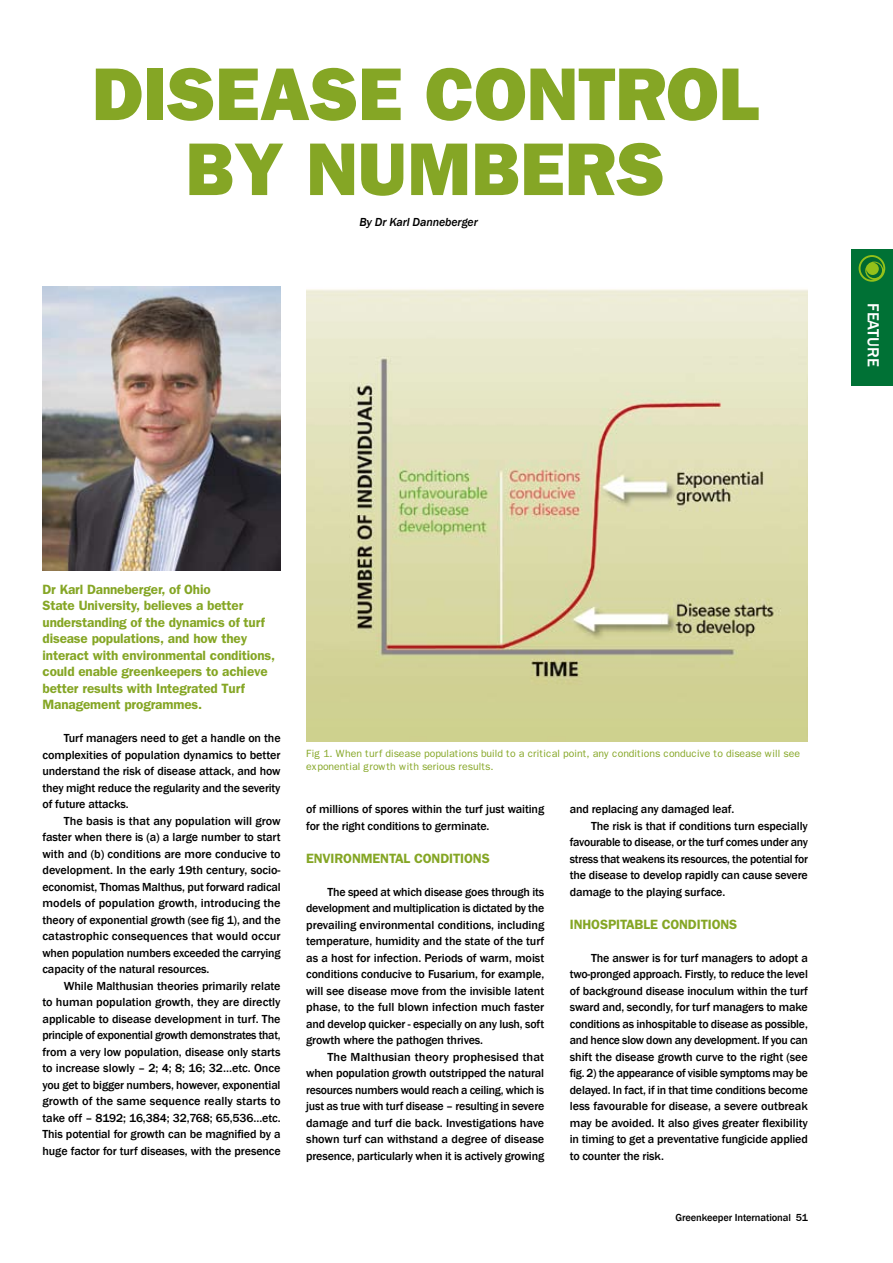
<style>
.page{position:relative;width:893px;height:1263px;background:#fff}
.page>*{position:absolute;margin:0;border:0;box-sizing:border-box;transform-origin:0 0}
.t1{font:800 75px/75px "Franklin Gothic";letter-spacing:-.005em;color:#85a625;text-align:center}
.t2{font:500 16.5px "Franklin Gothic";letter-spacing:-.005em;color:#fff}
.t3{font:600 13.5px/16.5px "Franklin Gothic";letter-spacing:-.01em;color:#85a625}
.t4{font:500 12px/16.5px "Franklin Gothic";letter-spacing:-.01em;color:#000;text-align:justify}
.t5{font:500 12px/16.5px "Franklin Gothic";letter-spacing:-.01em;color:#000;text-align:justify;scale:1.04 1}
.t6{font:italic 500 12px "Franklin Gothic";letter-spacing:-.01em;color:#000}
.t7{font:10.5px/13.5px "Franklin Gothic";letter-spacing:-.005em;color:#85a625}
.t8{font:500 10.5px "Franklin Gothic";letter-spacing:-.01em;color:#000}
</style>
<div class="page">
<img style="left:43px;top:286px;width:238px;height:285px">
<img style="left:306px;top:289px;width:502px;height:452px">
<div style="left:852px;top:249px;width:41px;height:137px;background:#007135"></div>
<svg style="left:859px;top:255px;width:26px;height:27px"></svg>
<svg style="left:860px;top:257px;width:23px;height:23px"></svg>
<h1 class="t1" style="left:92px;top:57px;width:668px">DISEASE CONTROL<br>BY NUMBERS</h1>
<p class="t6" style="left:359px;top:215px;width:120px">By Dr Karl Danneberger</p>
<h2 class="t2" style="left:883px;top:303px;width:65px;rotate:90deg">FEATURE</h2>
<p class="t3" style="left:43px;top:581px;width:234px">Dr Karl Danneberger, of Ohio<br>State University, believes a better understanding of the dynamics of turf disease populations, and how they interact with environmental conditions, could enable greenkeepers to achieve better results with Integrated Turf Management programmes.</p>
<p class="t4" style="left:43px;top:730px;width:240px;text-indent:21px">Turf managers need to get a handle on the complexities of population dynamics to better understand the risk of disease attack, and how they might reduce the regularity and the severity of future attacks.</p>
<p class="t4" style="left:43px;top:813px;width:240px;text-indent:21px">The basis is that any population will grow faster when there is (a) a large number to start with and (b) conditions are more conducive to development. In the early 19th century, socio&shy;economist, Thomas Malthus, put forward radical models of population growth, introducing the theory of exponential growth (see fig 1), and the catastrophic consequences that would occur when population numbers exceeded the carrying capacity of the natural resources.</p>
<p class="t4" style="left:43px;top:978px;width:240px;text-indent:21px">While Malthusian theories primarily relate to human population growth, they are directly applicable to disease development in turf. The principle of exponential growth demonstrates that, from a very low population, disease only starts to increase slowly – 2; 4; 8; 16; 32…etc. Once you get to bigger numbers, however, exponential growth of the same sequence really starts to take off – 8192; 16,384; 32,768; 65,536…etc.<br>This potential for growth can be magnified by a huge factor for turf diseases, with the presence</p>
<p class="t7" style="left:306px;top:746px;width:495px">Fig 1. When turf disease populations build to a critical point, any conditions conducive to disease will see exponential growth with serious results.</p>
<p class="t4" style="left:306px;top:801px;width:240px">of millions of spores within the turf just waiting for the right conditions to germinate.</p>
<p class="t3" style="left:306px;top:850px;width:185px">ENVIRONMENTAL CONDITIONS</p>
<p class="t4" style="left:306px;top:883px;width:240px;text-indent:21px">The speed at which disease goes through its development and multiplication is dictated by the prevailing environmental conditions, including temperature, humidity and the state of the turf as a host for infection. Periods of warm, moist conditions conducive to Fusarium, for example, will see disease move from the invisible latent phase, to the full blown infection much faster and develop quicker - especially on any lush, soft growth where the pathogen thrives.</p>
<p class="t5" style="left:306px;top:1048px;width:230px;text-indent:21px">The Malthusian theory prophesised that when population growth outstripped the natural resources numbers would reach a ceiling, which is just as true with turf disease – resulting in severe damage and turf die back. Investigations have shown turf can withstand a degree of disease presence, particularly when it is actively growing</p>
<p class="t4" style="left:570px;top:801px;width:166px">and replacing any damaged leaf.</p>
<p class="t4" style="left:591px;top:817px;width:218px">The risk is that if conditions turn especially</p>
<p class="t4" style="left:570px;top:834px;width:240px">favourable to disease, or the turf comes under any</p>
<p class="t4" style="left:570px;top:850px;width:240px">stress that weakens its resources, the potential for</p>
<p class="t4" style="left:570px;top:867px;width:240px">the disease to develop rapidly can cause severe</p>
<p class="t4" style="left:570px;top:883px;width:157px">damage to the playing surface.</p>
<p class="t3" style="left:570px;top:916px;width:169px">INHOSPITABLE CONDITIONS</p>
<p class="t4" style="left:570px;top:949px;width:240px;text-indent:21px">The answer is for turf managers to adopt a two-pronged approach. Firstly, to reduce the level of background disease inoculum within the turf sward and, secondly, for turf managers to make conditions as inhospitable to disease as possible, and hence slow down any development. If you can shift the disease growth curve to the right (see fig. 2) the appearance of visible symptoms may be delayed. In fact, if in that time conditions become less favourable for disease, a severe outbreak may be avoided. It also gives greater flexibility in timing to get a preventative fungicide applied to counter the risk.</p>
<p class="t8" style="left:675px;top:1211px;width:134px">Greenkeeper International 51</p>
</div>
